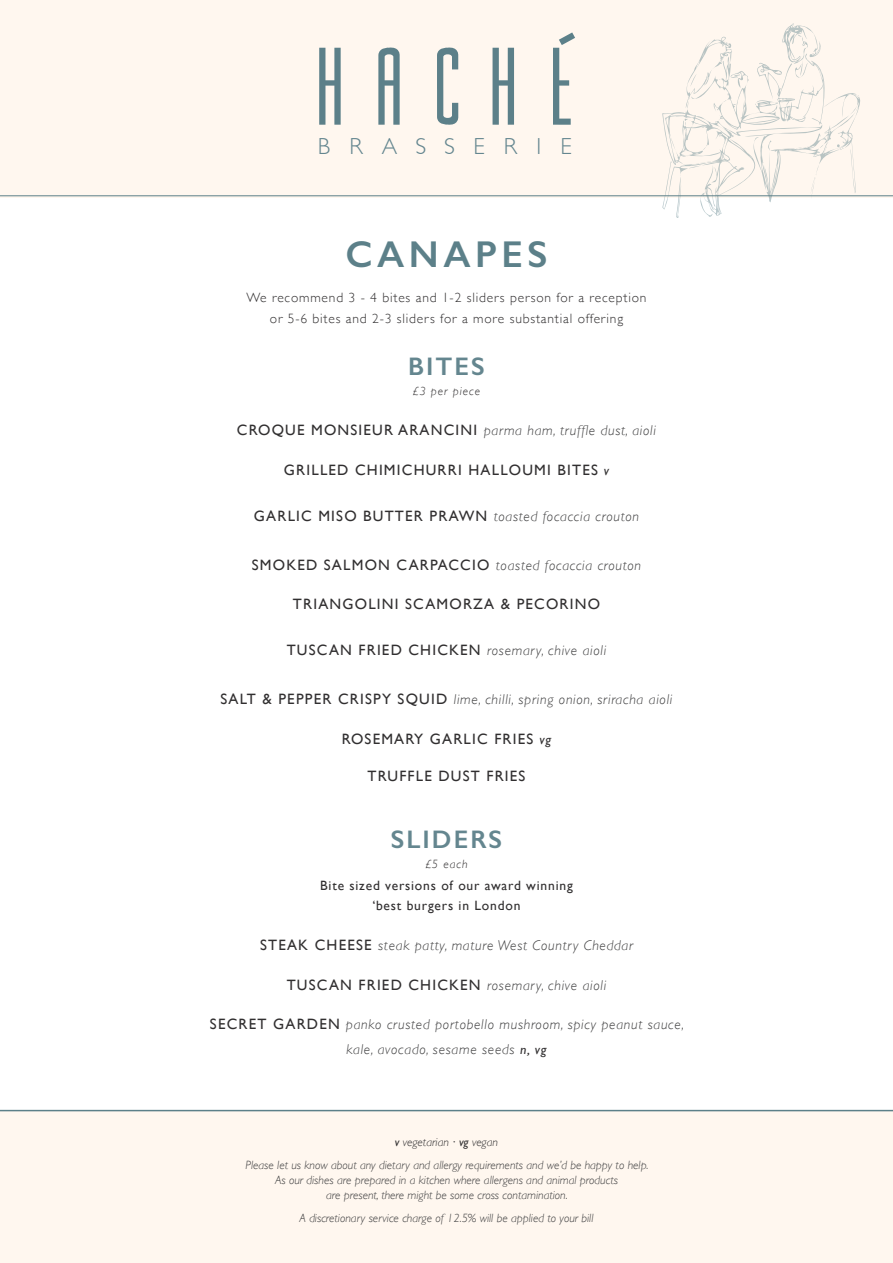
<style>
.page{position:relative;width:893px;height:1263px;background:#fff}
.page>*{position:absolute;margin:0;border:0;box-sizing:border-box;transform-origin:0 0}
.Title_sections{font:600 37.5px "Gill Sans";letter-spacing:.12em;color:#5c8089}
.Title_sections-2{font:600 25.5px "Gill Sans";letter-spacing:.08em;color:#64868f}
.t1{font:300 23.1px "Gill Sans";letter-spacing:.83em;color:#64868f}
.Title_sections-3{font:15px "Gill Sans";letter-spacing:.08em;color:#312f30}
.t2{font:italic 300 14.25px/25.3px "Gill Sans";letter-spacing:.05em;color:#3e3e3f;text-align:center}
.Title_sections-4{font:300 13.5px/20.9px "Gill Sans";letter-spacing:.06em;color:#312f30;text-align:center}
.Title_sections-5{font:13.5px/19.4px "Gill Sans";letter-spacing:.06em;color:#312f30;text-align:center}
.t3{font:italic 300 12px/15px "Gill Sans";color:#3e3e3f;text-align:center}
.Title_sections-6{font:italic 300 12px "Gill Sans";color:#312f30}
.Title_sections-7{font:italic 300 12px "Gill Sans";letter-spacing:.08em;color:#312f30}
.s1{font-weight:400;font-style:normal;font-size:15px;color:#312f30}
.s2{font-style:italic;font-size:13.5px}
.s3{font-weight:400;font-size:13.5px;color:#312f30}
.s4{font-weight:400}
</style>
<div class="page">
<div style="left:0;top:1110px;width:893px;height:153px;background:#fff7ef"></div>
<div style="left:0;top:0;width:893px;height:197px;background:#fff7ef"></div>
<hr style="left:0;top:195px;width:893px;height:1px;background:#5c8089">
<svg style="left:319px;top:48px;width:22px;height:77px"></svg>
<svg style="left:378px;top:47px;width:22px;height:78px"></svg>
<svg style="left:437px;top:47px;width:21px;height:78px"></svg>
<svg style="left:493px;top:48px;width:21px;height:77px"></svg>
<svg style="left:553px;top:32px;width:22px;height:93px"></svg>
<hr style="left:0;top:1110px;width:893px;height:1px;background:#5c8089">
<svg style="left:662px;top:23px;width:198px;height:195px"></svg>
<p class="t1" style="left:318px;top:128px;width:255px">BRASSERIE</p>
<p class="Title_sections" style="left:345px;top:232px;width:204px">CANAPES</p>
<p class="Title_sections-4" style="left:246px;top:286px;width:402px">We recommend 3 - 4 bites and 1-2 sliders person for a reception or 5-6 bites and 2-3 sliders for a more substantial offering</p>
<p class="Title_sections-2" style="left:408px;top:351px;width:78px">BITES</p>
<p class="Title_sections-7" style="left:413px;top:384px;width:69px">£3 per piece</p>
<p class="t2" style="left:237px;top:418px;width:421px"><span class="s1">CROQUE MONSIEUR ARANCINI</span> parma ham, truffle dust, aioli</p>
<p class="Title_sections-3" style="left:284px;top:461px;width:327px">GRILLED CHIMICHURRI HALLOUMI BITES <span class="s2">v</span></p>
<p class="t2" style="left:254px;top:504px;width:387px"><span class="s1">GARLIC MISO BUTTER PRAWN</span> toasted focaccia crouton</p>
<p class="t2" style="left:252px;top:552px;width:391px"><span class="s1">SMOKED SALMON CARPACCIO</span> toasted focaccia crouton</p>
<p class="Title_sections-3" style="left:293px;top:595px;width:309px">TRIANGOLINI SCAMORZA &amp; PECORINO</p>
<p class="t2" style="left:287px;top:638px;width:321px"><span class="s1">TUSCAN FRIED CHICKEN</span> rosemary, chive aioli</p>
<p class="t2" style="left:221px;top:687px;width:453px"><span class="s1">SALT &amp; PEPPER CRISPY SQUID</span> lime, chilli, spring onion, sriracha aioli</p>
<p class="Title_sections-3" style="left:342px;top:730px;width:211px">ROSEMARY GARLIC FRIES <span class="s2">vg</span></p>
<p class="Title_sections-3" style="left:367px;top:767px;width:159px">TRUFFLE DUST FRIES</p>
<p class="Title_sections-2" style="left:391px;top:824px;width:113px">SLIDERS</p>
<p class="Title_sections-6" style="left:425px;top:857px;width:44px">£5 each</p>
<p class="Title_sections-5" style="left:320px;top:876px;width:254px">Bite sized versions of our award winning ‘best burgers in London</p>
<p class="t2" style="left:260px;top:933px;width:374px"><span class="s1">STEAK CHEESE</span> steak patty, mature West Country Cheddar</p>
<p class="t2" style="left:287px;top:972px;width:321px"><span class="s1">TUSCAN FRIED CHICKEN</span> rosemary, chive aioli</p>
<p class="t2" style="left:210px;top:1012px;width:476px"><span class="s1">SECRET GARDEN</span> panko crusted portobello mushroom, spicy peanut sauce, kale, avocado, sesame seeds <span class="s3">n, vg</span></p>
<p class="Title_sections-6" style="left:395px;top:1135px;width:105px"><span class="s4">v</span> vegetarian <span class="s4">vg</span> vegan</p>
<p class="t3" style="left:245px;top:1157px;width:405px">Please let us know about any dietary and allergy requirements and we’d be happy to help.<br>As our dishes are prepared in a kitchen where allergens and animal products<br>are present, there might be some cross contamination.</p>
<p class="t3" style="left:299px;top:1210px;width:295px">A discretionary service charge of 12.5% will be applied to your bill</p>
</div>
